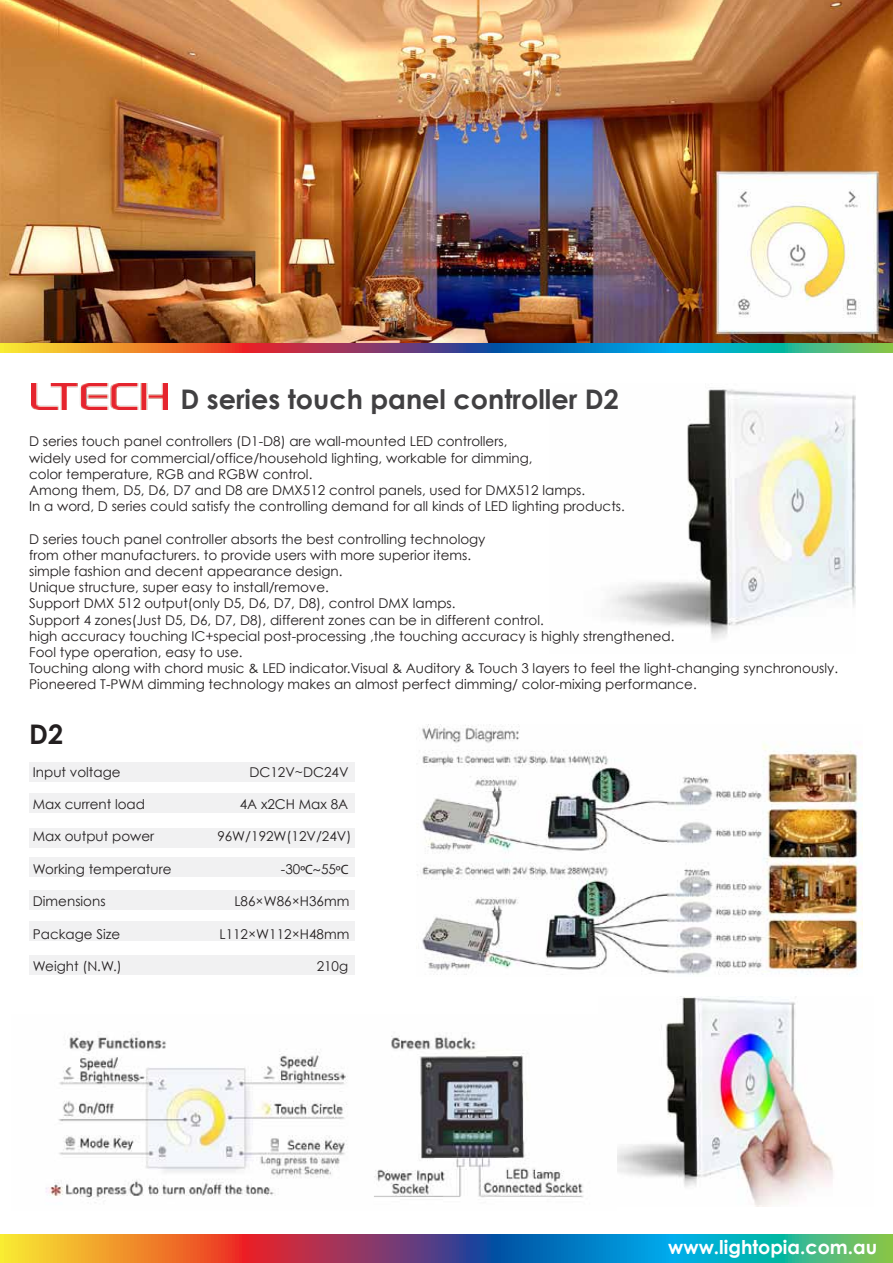
<style>
.page{position:relative;width:893px;height:1263px;background:#fff}
.page>*{position:absolute;margin:0;border:0;box-sizing:border-box;transform-origin:0 0}
.t1{font:700 27px "Century Gothic";color:#414042}
.t2{font:700 27px "Century Gothic";color:#231f20}
.t3{font:700 19.05px "Century Gothic";color:#fff}
.t4{font:13.5px/16.2px "Century Gothic";color:#231f20}
.s1{font-family:"Myriad Pro"}
</style>
<div class="page">
<img style="left:609px;top:389px;width:246px;height:250px">
<img style="left:0;top:0;width:893px;height:343px">
<div style="left:29px;top:794px;width:326px;height:19px;background:#f1f1f2"></div>
<div style="left:29px;top:828px;width:326px;height:19px;background:#f1f1f2"></div>
<div style="left:29px;top:857px;width:326px;height:20px;background:#f1f1f2"></div>
<div style="left:29px;top:762px;width:326px;height:20px;background:#f1f1f2"></div>
<svg style="left:0;top:1234px;width:893px;height:29px;background:#727d77"></svg>
<svg style="left:0;top:343px;width:893px;height:10px;background:#727d77"></svg>
<div style="left:29px;top:921px;width:326px;height:20px;background:#f1f1f2"></div>
<div style="left:29px;top:955px;width:326px;height:20px;background:#f1f1f2"></div>
<div style="left:29px;top:890px;width:326px;height:19px;background:#f1f1f2"></div>
<img style="left:617px;top:997px;width:216px;height:209px">
<img style="left:417px;top:724px;width:446px;height:251px">
<img style="left:31px;top:383px;width:136px;height:26px">
<img style="left:46px;top:1036px;width:538px;height:167px">
<h1 class="t1" style="left:180px;top:382px;width:440px">D series touch panel controller D2</h1>
<p class="t4" style="left:29px;top:433px;width:597px">D series touch panel controllers (D1-D8) are wall-mounted LED controllers,<br>widely used for commercial/office/household lighting, workable for dimming,<br>color temperature, RGB and RGBW control.<br>Among them, D5, D6, D7 and D8 are DMX512 control panels, used for DMX512 lamps.<br>In a word, D series could satisfy the controlling demand for all kinds of LED lighting products.</p>
<p class="t4" style="left:29px;top:530px;width:810px">D series touch panel controller absorts the best controlling technology<br>from other manufacturers. to provide users with more superior items.<br>simple fashion and decent appearance design.<br>Unique structure, super easy to install/remove.<br>Support DMX 512 output(only D5, D6, D7, D8), control DMX lamps.<br>Support 4 zones(Just D5, D6, D7, D8), different zones can be in different control.<br>high accuracy touching IC+special post-processing ,the touching accuracy is highly strengthened.<br>Fool type operation, easy to use.<br>Touching along with chord music &amp; LED indicator.Visual &amp; Auditory &amp; Touch 3 layers to feel the light-changing synchronously.<br>Pioneered T-PWM dimming technology makes an almost perfect dimming/ color-mixing performance.</p>
<h1 class="t2" style="left:29px;top:717px;width:36px">D2</h1>
<p class="t4" style="left:33px;top:763px;width:89px">Input voltage</p>
<p class="t4" style="left:249px;top:763px;width:101px">DC12V~DC24V</p>
<p class="t4" style="left:33px;top:796px;width:114px">Max current load</p>
<p class="t4" style="left:240px;top:796px;width:110px">4A x2CH Max 8A</p>
<p class="t4" style="left:33px;top:828px;width:123px">Max output power</p>
<p class="t4" style="left:217px;top:828px;width:135px">96W/192W(12V/24V)</p>
<p class="t4" style="left:33px;top:861px;width:140px">Working temperature</p>
<p class="t4" style="left:281px;top:861px;width:69px">-30<span class="s1">ºC~</span>55<span class="s1">ºC</span></p>
<p class="t4" style="left:33px;top:893px;width:74px">Dimensions</p>
<p class="t4" style="left:234px;top:893px;width:116px">L86×W86×H36mm</p>
<p class="t4" style="left:33px;top:925px;width:89px">Package Size</p>
<p class="t4" style="left:219px;top:925px;width:131px">L112×W112×H48mm</p>
<p class="t4" style="left:33px;top:958px;width:90px">Weight (N.W.)</p>
<p class="t4" style="left:317px;top:958px;width:33px">210g</p>
<h2 class="t3" style="left:668px;top:1235px;width:210px">www.lightopia.com.au</h2>
</div>
